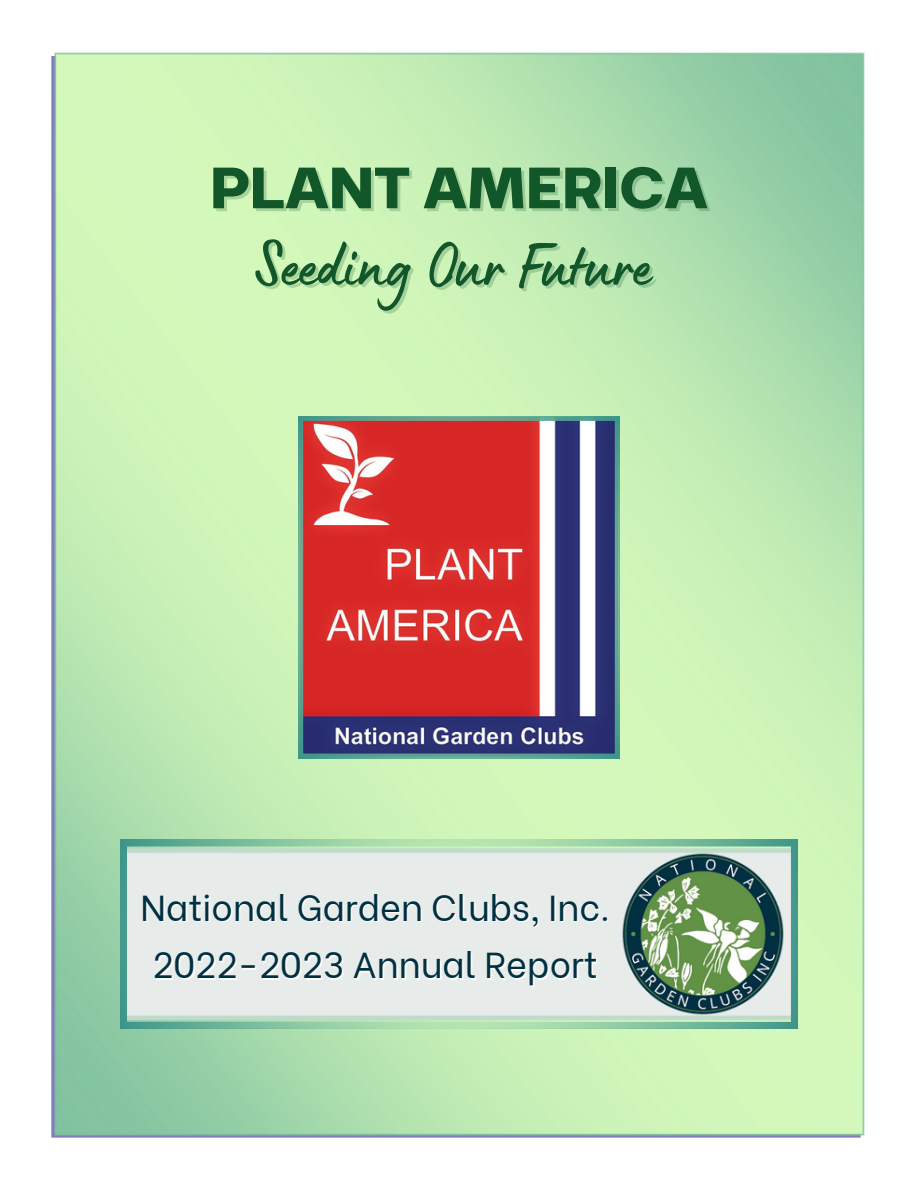
<style>
.page{position:relative;width:918px;height:1188px;background:#fff}
.page>*{position:absolute;margin:0;border:0;box-sizing:border-box;transform-origin:0 0}
.t1{font:700 69.45px "Breul Grotesk A";color:#115729}
.t2{font:66.15px "Lumios Marker";color:#115729}
.t3{font:36px/57.3px "Be Vietnam";color:#013042;text-align:center}
.s1{color:rgb(17 87 41/.22)}
</style>
<div class="page">
<img style="left:51px;top:52px;width:814px;height:1086px">
<svg style="left:299px;top:416px;width:320px;height:342px;background:#b1515d"></svg>
<svg style="left:120px;top:840px;width:678px;height:189px;background:#d5e4dc"></svg>
<img style="left:619px;top:850px;width:168px;height:168px">
<p class="t1" style="left:210px;top:130px;width:499px">PLANT AMERICA</p>
<h2 class="t2" style="left:256px;top:244px;width:396px"><span class="s1">Seed</span>ing Our Future</h2>
<p class="t3" style="left:141px;top:875px;width:471px">National Garden Clubs, Inc.<br>2022-2023 Annual Report</p>
</div>
